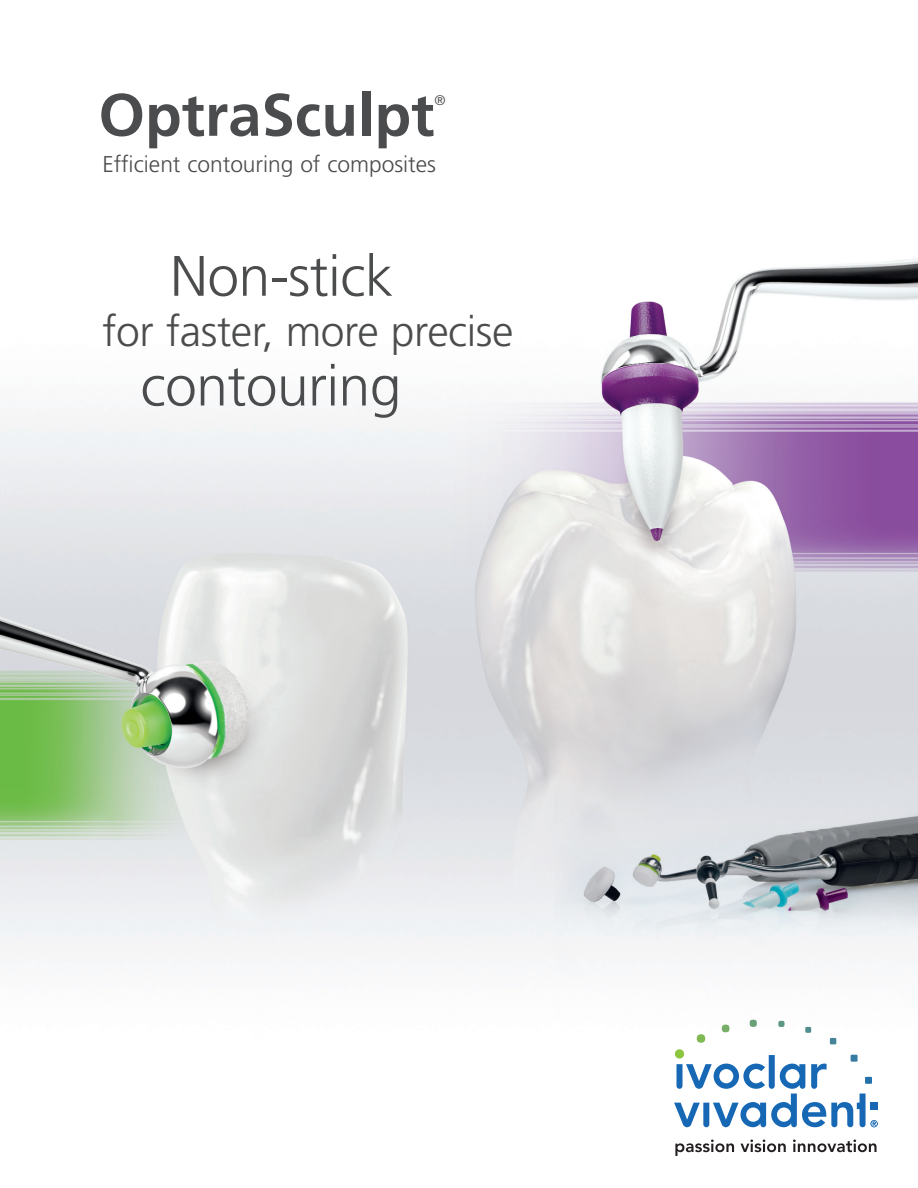
<style>
.page{position:relative;width:918px;height:1188px;background:#fff}
.page>*{position:absolute;margin:0;border:0;box-sizing:border-box;transform-origin:0 0}
.t1{font:700 59.85px "Frutiger";color:#4b4c4d}
.t2{font:300 57px "Frutiger";letter-spacing:-.01em;color:#4b4c4d}
.t3{font:300 42.75px "Frutiger";letter-spacing:-.01em;color:#4b4c4d}
.t4{font:300 22.8px "Frutiger";color:#4b4c4d}
.t5{font:300 13.95px "Frutiger";color:#4b4c4d}
</style>
<div class="page">
<img style="left:1px;top:258px;width:917px;height:895px">
<svg style="left:674px;top:1020px;width:204px;height:107px"></svg>
<svg style="left:675px;top:1140px;width:59px;height:16px"></svg>
<svg style="left:740px;top:1140px;width:46px;height:12px"></svg>
<svg style="left:793px;top:1140px;width:84px;height:12px"></svg>
<img style="left:555px;top:770px;width:363px;height:248px">
<p class="t1" style="left:99px;top:80px;width:337px">OptraSculpt</p>
<p class="t5" style="left:434px;top:92px;width:13px">®</p>
<p class="t4" style="left:102px;top:151px;width:335px">Efficient contouring of composites</p>
<p class="t2" style="left:170px;top:244px;width:225px">Non-stick</p>
<p class="t3" style="left:102px;top:307px;width:413px">for faster, more precise</p>
<p class="t2" style="left:140px;top:354px;width:262px">contouring</p>
</div>
